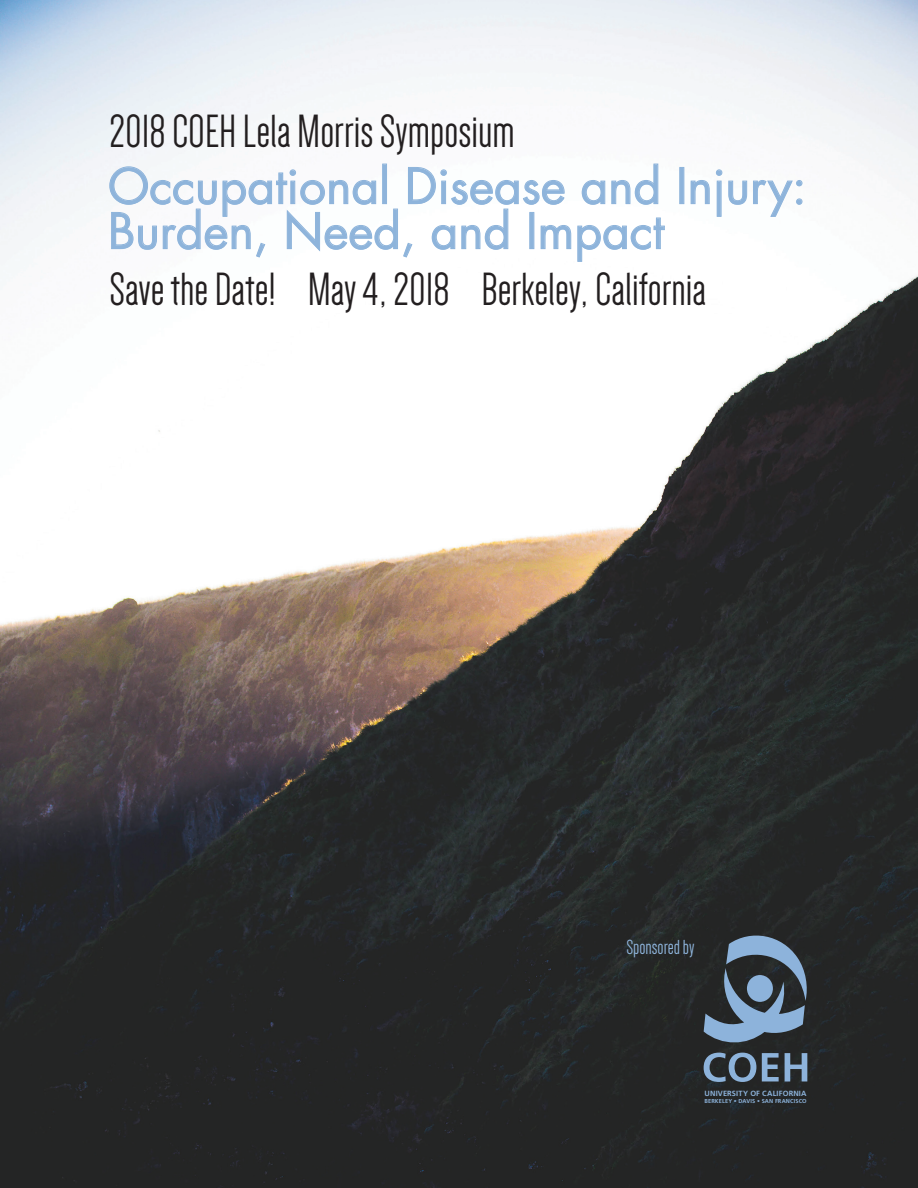
<style>
.page{position:relative;width:918px;height:1188px;background:#fff}
.page>*{position:absolute;margin:0;border:0;box-sizing:border-box;transform-origin:0 0}
.t1{font:48px "Dense";color:#231f20}
.t2{font:48px/45px "Futura Std";color:#8eb4db}
.t3{font:21px "Dense";color:#8eb4db}
.t4{font:700 7.5px "Frutiger LT Std";letter-spacing:.015em;color:#8db3db}
.t5{font:700 5.7px "Frutiger LT Std";letter-spacing:.015em;color:#8db3db}
</style>
<div class="page">
<img style="left:0;top:0;width:918px;height:1188px">
<div style="left:679px;top:167px;width:5px;height:37px;border:1px solid #8eb4db"></div>
<svg style="left:690px;top:180px;width:20px;height:24px"></svg>
<svg style="left:716px;top:169px;width:31px;height:48px"></svg>
<svg style="left:753px;top:180px;width:50px;height:37px"></svg>
<svg style="left:109px;top:163px;width:556px;height:99px"></svg>
<svg style="left:704px;top:929px;width:105px;height:117px;background:#4a5967"></svg>
<div style="left:747px;top:975px;width:26px;height:27px;background:#8db3db;border-radius:50%"></div>
<svg style="left:704px;top:1053px;width:52px;height:29px;background:#526475"></svg>
<svg style="left:762px;top:1053px;width:17px;height:28px"></svg>
<svg style="left:785px;top:1053px;width:22px;height:28px"></svg>
<h2 class="t1" style="left:110px;top:108px;width:407px">2018 COEH Lela Morris Symposium</h2>
<h1 class="t2" style="left:108px;top:164px;width:700px">Occupational Disease and Injury:<br>Burden, Need, and Impact</h1>
<h2 class="t1" style="left:110px;top:265px;width:598px">Save the Date! May 4, 2018 Berkeley, California</h2>
<p class="t3" style="left:626px;top:936px;width:70px">Sponsored by</p>
<p class="t4" style="left:705px;top:1089px;width:104px">UNIVERSITY OF CALIFORNIA</p>
<p class="t5" style="left:705px;top:1098px;width:104px">BERKELEY • DAVIS • SAN FRANCISCO</p>
</div>
